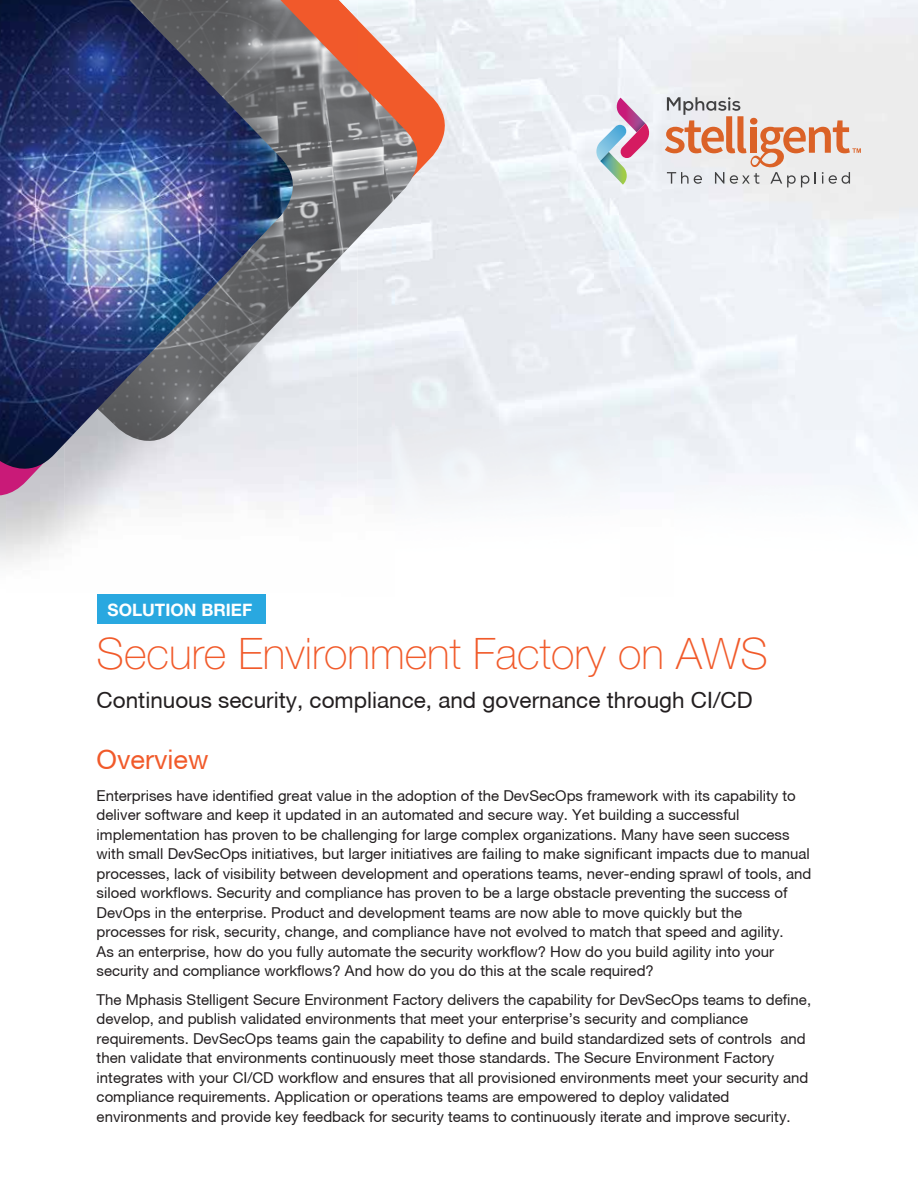
<style>
.page{position:relative;width:918px;height:1188px;background:#fff}
.page>*{position:absolute;margin:0;border:0;box-sizing:border-box;transform-origin:0 0}
.t1{font:100 43.5px "Helvetica Neue";color:#f15a2a}
.t2{font:27px "Helvetica Neue CE";color:#f15a2a}
.t3{font:22.5px "Helvetica Neue CE";color:#231f20}
.t4{font:700 17.1px "Helvetica Neue";color:#fff}
.t5{font:15px/19.5px "Helvetica Neue CE";color:#231f20}
</style>
<div class="page">
<svg style="left:434px;top:0;width:28px;height:426px;background:#e8e7e9"></svg>
<svg style="left:0;top:477px;width:283px;height:36px;fill:#efeff3"></svg>
<img style="left:310px;top:0;width:124px;height:458px">
<img style="left:0;top:0;width:310px;height:477px">
<div style="left:97px;top:594px;width:168px;height:30px;background:#29a8e0"></div>
<svg style="left:595px;top:98px;width:55px;height:87px;background:#cfc0d1"></svg>
<svg style="left:665px;top:97px;width:196px;height:90px;background:#e2cdc4"></svg>
<p class="t4" style="left:108px;top:600px;width:146px">SOLUTION BRIEF</p>
<h1 class="t1" style="left:97px;top:628px;width:673px">Secure Environment Factory on AWS</h1>
<h3 class="t3" style="left:97px;top:686px;width:657px">Continuous security, compliance, and governance through CI/CD</h3>
<h2 class="t2" style="left:97px;top:743px;width:113px">Overview</h2>
<p class="t5" style="left:97px;top:786px;width:716px">Enterprises have identified great value in the adoption of the DevSecOps framework with its capability to deliver software and keep it updated in an automated and secure way. Yet building a successful implementation has proven to be challenging for large complex organizations. Many have seen success with small DevSecOps initiatives, but larger initiatives are failing to make significant impacts due to manual processes, lack of visibility between development and operations teams, never-ending sprawl of tools, and siloed workflows. Security and compliance has proven to be a large obstacle preventing the success of DevOps in the enterprise. Product and development teams are now able to move quickly but the processes for risk, security, change, and compliance have not evolved to match that speed and agility.<br>As an enterprise, how do you fully automate the security workflow? How do you build agility into your security and compliance workflows? And how do you do this at the scale required?</p>
<p class="t5" style="left:97px;top:990px;width:716px">The Mphasis Stelligent Secure Environment Factory delivers the capability for DevSecOps teams to define, develop, and publish validated environments that meet your enterprise’s security and compliance requirements. DevSecOps teams gain the capability to define and build standardized sets of controls and then validate that environments continuously meet those standards. The Secure Environment Factory integrates with your CI/CD workflow and ensures that all provisioned environments meet your security and compliance requirements. Application or operations teams are empowered to deploy validated environments and provide key feedback for security teams to continuously iterate and improve security.</p>
</div>
